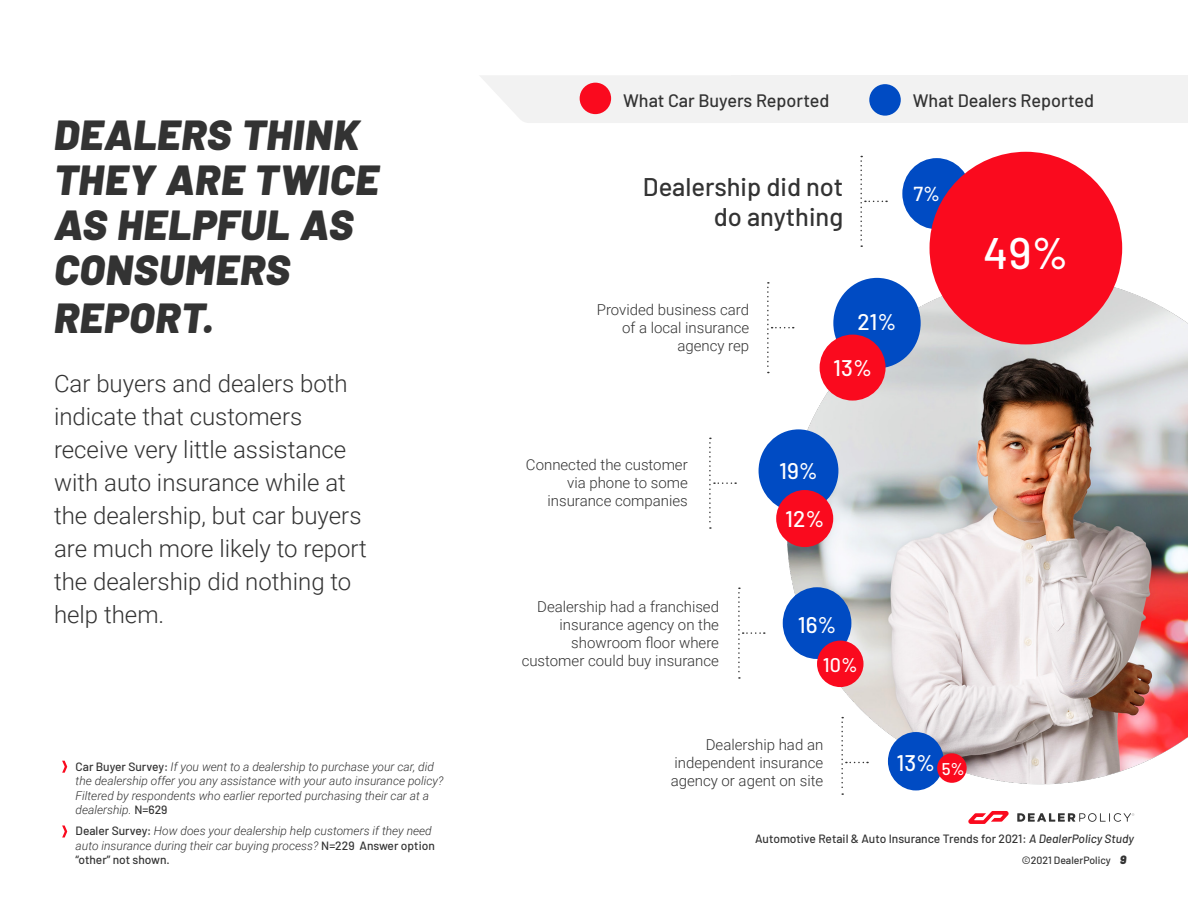
<style>
.page{position:relative;width:1188px;height:918px;background:#fff}
.page>*{position:absolute;margin:0;border:0;box-sizing:border-box;transform-origin:0 0}
.t1{font:500 44.1px "Barlow";color:#fff}
.t2{font:italic 900 42px/45.8px "Barlow";letter-spacing:.02em;color:#333}
.t3{font:500 25.5px/30.6px "Barlow";color:#333;text-align:right}
.t4{font:300 24px/33px "Roboto";color:#333}
.t5{font:500 22.65px/47.8px "Barlow";color:#fff}
.t6{font:500 20.25px "Barlow";color:#fff}
.t7{font:500 19.8px "Barlow";color:#fff}
.t8{font:500 18px "Barlow";color:#333}
.t9{font:300 15px/18px "Roboto";color:#333;text-align:right}
.t10{font:italic 300 12px/14.4px "Roboto";color:#333}
.t11{font:500 12px "Barlow";color:#333}
.t12{font:italic 900 12px "Barlow";color:#333}
.t13{font:500 10.5px "Barlow";color:#333}
.s1{font-family:"Barlow";font-weight:500;font-style:normal}
.s2{font-style:italic}
</style>
<div class="page">
<img style="left:62px;top:151px;width:1126px;height:681px">
<div style="left:731px;top:75px;width:457px;height:48px;background:#f2f2f2"></div>
<svg style="left:480px;top:76px;width:251px;height:47px"></svg>
<svg style="left:709px;top:438px;width:27px;height:91px"></svg>
<svg style="left:738px;top:588px;width:27px;height:91px"></svg>
<svg style="left:841px;top:717px;width:27px;height:78px"></svg>
<svg style="left:860px;top:156px;width:27px;height:91px"></svg>
<svg style="left:767px;top:282px;width:27px;height:91px"></svg>
<div style="left:902px;top:158px;width:69px;height:71px;background:#004bc3;border-radius:50%"></div>
<div style="left:930px;top:152px;width:192px;height:192px;background:#fa0a1e;border-radius:50%"></div>
<div style="left:759px;top:429px;width:79px;height:83px;background:#004bc3;border-radius:50%"></div>
<div style="left:776px;top:490px;width:57px;height:57px;background:#fa0a1e;border-radius:50%"></div>
<div style="left:783px;top:587px;width:68px;height:72px;background:#004bc3;border-radius:50%"></div>
<div style="left:817px;top:641px;width:47px;height:46px;background:#fa0a1e;border-radius:50%"></div>
<div style="left:888px;top:732px;width:56px;height:58px;background:#004bc3;border-radius:50%"></div>
<div style="left:937px;top:753px;width:30px;height:30px;background:#fa0a1e;border-radius:50%"></div>
<div style="left:833px;top:278px;width:88px;height:90px;background:#004bc3;border-radius:50%"></div>
<div style="left:820px;top:335px;width:66px;height:66px;background:#fa0a1e;border-radius:50%"></div>
<div style="left:580px;top:83px;width:31px;height:31px;background:#fa0a1e;border-radius:50%"></div>
<div style="left:869px;top:84px;width:32px;height:32px;background:#004bc3;border-radius:50%"></div>
<svg style="left:62px;top:761px;width:5px;height:12px"></svg>
<svg style="left:62px;top:825px;width:5px;height:13px"></svg>
<h2 class="t2" style="left:54px;top:109px;width:326px">DEALERS THINK<br>THEY ARE TWICE<br>AS HELPFUL AS<br>CONSUMERS<br>REPORT.</h2>
<h3 class="t4" style="left:54px;top:366px;width:314px">Car buyers and dealers both indicate that customers receive very little assistance with auto insurance while at the dealership, but car buyers are much more likely to report the dealership did nothing to help them.</h3>
<p class="t10" style="left:76px;top:759px;width:369px"><span class="s1">Car Buyer Survey:</span> If you went to a dealership to purchase your car, did the dealership offer you any assistance with your auto insurance policy?<br>Filtered by respondents who earlier reported purchasing their car at a dealership. <span class="s1">N=629</span></p>
<p class="t10" style="left:76px;top:823px;width:361px"><span class="s1">Dealer Survey:</span> How does your dealership help customers if they need auto insurance during their car buying process? <span class="s1">N=229 Answer option</span></p>
<p class="t11" style="left:76px;top:851px;width:96px">“other” not shown.</p>
<h3 class="t8" style="left:623px;top:87px;width:208px">What Car Buyers Reported</h3>
<h3 class="t8" style="left:913px;top:87px;width:183px">What Dealers Reported</h3>
<h3 class="t3" style="left:643px;top:169px;width:202px">Dealership did not do anything</h3>
<h3 class="t6" style="left:914px;top:179px;width:28px">7%</h3>
<p class="t9" style="left:597px;top:300px;width:154px">Provided business card of a local insurance agency rep</p>
<h3 class="t5" style="left:833px;top:298px;width:65px;line-height:45.8px;text-indent:24px">21%<br>13%</h3>
<h1 class="t1" style="left:983px;top:221px;width:87px">49%</h1>
<p class="t9" style="left:526px;top:455px;width:163px">Connected the customer via phone to some insurance companies</p>
<p class="t9" style="left:522px;top:597px;width:199px">Dealership had a franchised insurance agency on the showroom floor where customer could buy insurance</p>
<h3 class="t5" style="left:779px;top:445px;width:47px">19%<br>12%</h3>
<h3 class="t5" style="left:798px;top:599px;width:40px">16%</h3>
<h3 class="t7" style="left:823px;top:651px;width:36px">10%</h3>
<p class="t9" style="left:671px;top:735px;width:154px;text-align:justify;text-indent:35px">Dealership had an independent insurance agency or agent on site</p>
<h3 class="t5" style="left:897px;top:737px;width:70px">13% <sub>5%</sub></h3>
<p class="t11" style="left:755px;top:830px;width:380px">Automotive Retail &amp; Auto Insurance Trends for 2021: <span class="s2">A DealerPolicy Study</span></p>
<p class="t13" style="left:1022px;top:853px;width:90px">©2021 DealerPolicy</p>
<p class="t12" style="left:1120px;top:851px;width:8px">9</p>
</div>
